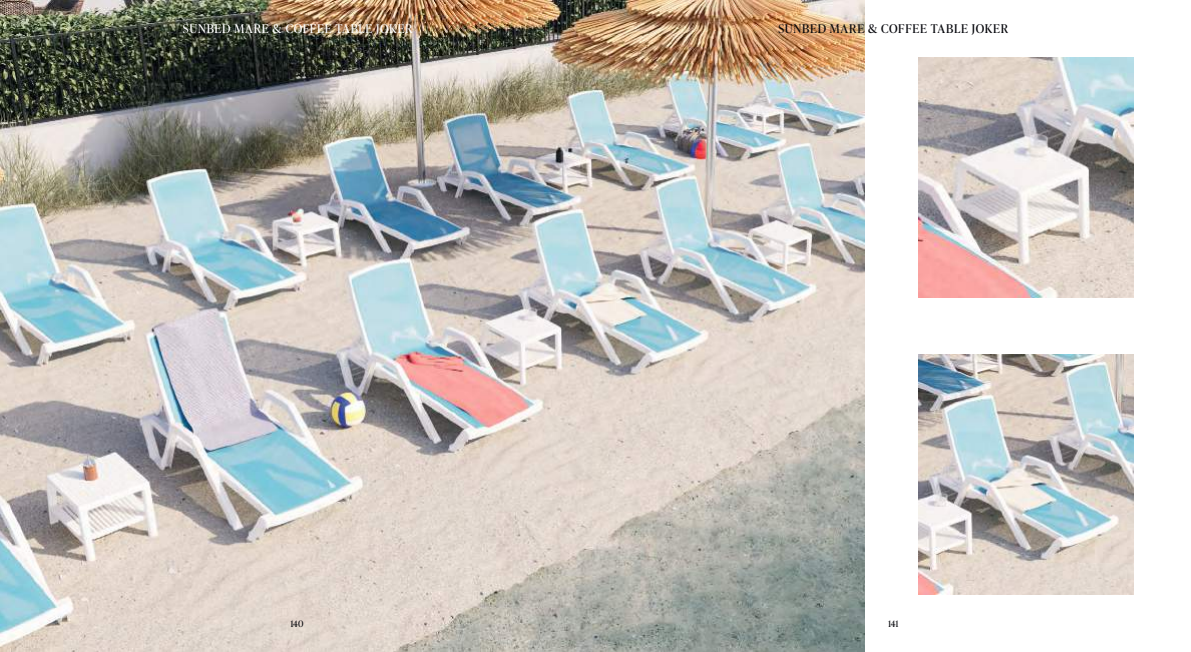
<style>
.page{position:relative;width:1191px;height:652px;background:#fff}
.page>*{position:absolute;margin:0;border:0;box-sizing:border-box;transform-origin:0 0}
.t1{font:12px "Ivy Presto Headline";letter-spacing:.065em;color:#fff}
.t2{font:12px "Ivy Presto Headline";letter-spacing:.065em;color:#05060b}
.t3{font:9px "Ivy Presto Headline";letter-spacing:-.03em;color:#05060b}
</style>
<div class="page">
<img style="left:918px;top:58px;width:215px;height:240px">
<img style="left:918px;top:354px;width:215px;height:240px">
<img style="left:0;top:0;width:865px;height:652px">
<p class="t1" style="left:183px;top:20px;width:231px">SUNBED MARE &amp; COFFEE TABLE JOKER</p>
<p class="t1" style="left:255px;top:20px;width:87px">SUNBED MARE</p>
<p class="t2" style="left:778px;top:20px;width:231px">SUNBED MARE &amp; COFFEE TABLE JOKER</p>
<p class="t3" style="left:290px;top:617px;width:14px">140</p>
<p class="t3" style="left:888px;top:617px;width:12px">141</p>
</div>
